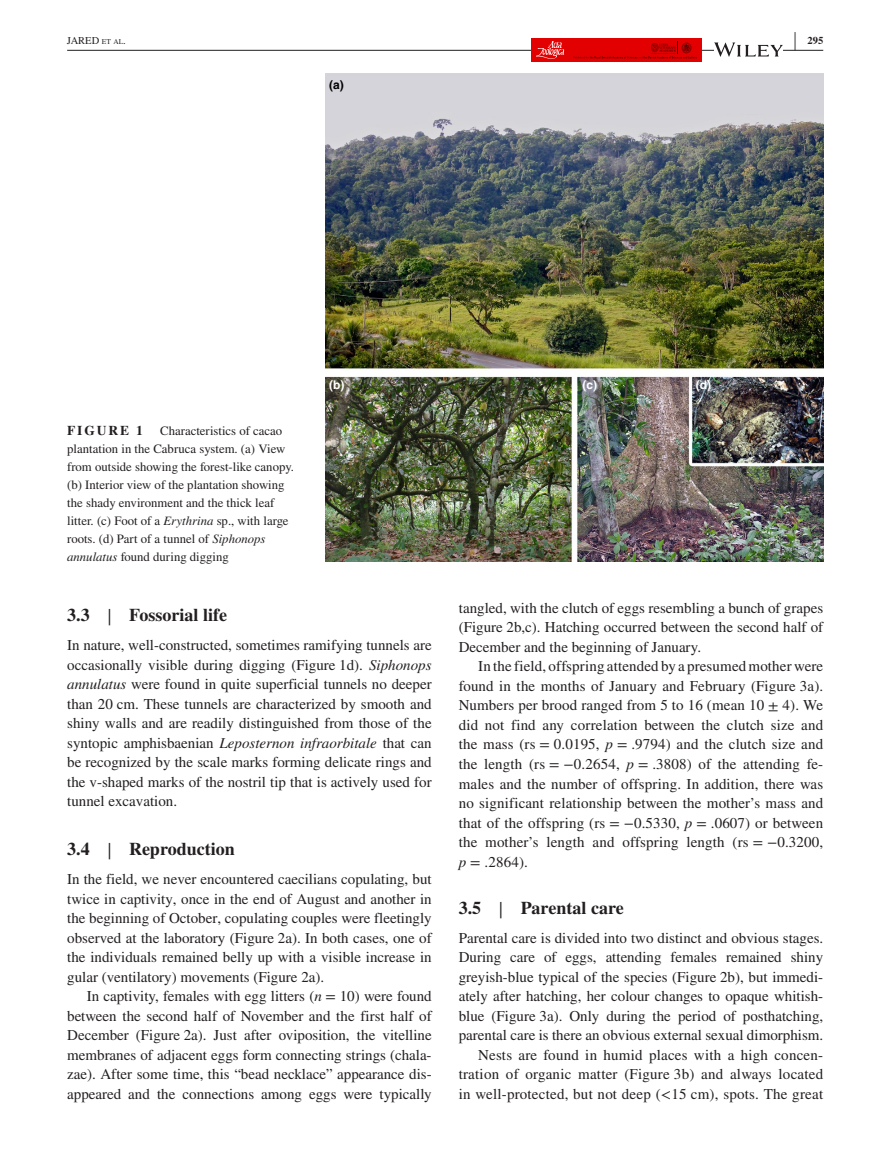
<style>
.page{position:relative;width:893px;height:1174px;background:#fff}
.page>*{position:absolute;margin:0;border:0;box-sizing:border-box;transform-origin:0 0}
.t1{font:700 25.95px "STIX";color:#231f20;scale:.36 1}
.t2{font:700 18px "STIX";color:#231f20}
.t3{font:15px/19.5px "STIX";color:#231f20;text-align:justify}
.t4{font:700 13.5px "STIX";letter-spacing:.14em;color:#231f20}
.t5{font:12.75px/18px "STIX";color:#231f20}
.t6{font:700 12px "Helvetica";color:#fff}
.t7{font:700 12px "Helvetica";color:#000}
.t8{font:10.5px "STIX";color:#231f20}
.t9{font:700 10.5px "STIX";color:#231f20}
.s1{font-size:7.35px}
.s2{font-style:italic}
.s3{font-weight:400;font-size:23.7px}
</style>
<div class="page">
<hr style="left:67px;top:50px;width:756px;height:1px;background:#231f20">
<div style="left:532px;top:38px;width:170px;height:24px;background:#e30000"></div>
<svg style="left:536px;top:41px;width:28px;height:18px"></svg>
<svg style="left:573px;top:42px;width:124px;height:17px"></svg>
<svg style="left:714px;top:42px;width:69px;height:15px"></svg>
<img style="left:326px;top:73px;width:497px;height:488px">
<h1 class="t1" style="left:794px;top:26px;width:7px">|</h1>
<p class="t8" style="left:67px;top:33px;width:60px">JARED <span class="s1">et al</span>.</p>
<p class="t9" style="left:807px;top:34px;width:17px">295</p>
<p class="t7" style="left:329px;top:78px;width:16px">(a)</p>
<p class="t4" style="left:67px;top:422px;width:77px">FIGURE 1</p>
<p class="t5" style="left:67px;top:423px;width:228px;text-indent:93px">Characteristics of cacao plantation in the Cabruca system. (a) View from outside showing the forest-like canopy. (b) Interior view of the plantation showing the shady environment and the thick leaf litter. (c) Foot of a <span class="s2">Erythrina</span> sp., with large roots. (d) Part of a tunnel of <span class="s2">Siphonops annulatus</span> found during digging</p>
<p class="t6" style="left:329px;top:377px;width:17px">(b)</p>
<p class="t6" style="left:583px;top:377px;width:16px">(c)</p>
<p class="t6" style="left:696px;top:377px;width:17px">(d)</p>
<p class="t2" style="left:67px;top:604px;width:161px">3.3 <span class="s3">|</span> Fossorial life</p>
<p class="t3" style="left:67px;top:636px;width:366px">In nature, well-constructed, sometimes ramifying tunnels are occasionally visible during digging (Figure 1d). <span class="s2">Siphonops annulatus</span> were found in quite superficial tunnels no deeper than 20 cm. These tunnels are characterized by smooth and shiny walls and are readily distinguished from those of the syntopic amphisbaenian <span class="s2">Leposternon infraorbitale</span> that can be recognized by the scale marks forming delicate rings and the v-shaped marks of the nostril tip that is actively used for tunnel excavation.</p>
<p class="t2" style="left:67px;top:838px;width:169px">3.4 <span class="s3">|</span> Reproduction</p>
<p class="t3" style="left:67px;top:870px;width:366px">In the field, we never encountered caecilians copulating, but twice in captivity, once in the end of August and another in the beginning of October, copulating couples were fleetingly observed at the laboratory (Figure 2a). In both cases, one of the individuals remained belly up with a visible increase in gular (ventilatory) movements (Figure 2a).</p>
<p class="t3" style="left:67px;top:987px;width:366px;text-indent:20px">In captivity, females with egg litters (<span class="s2">n</span> = 10) were found between the second half of November and the first half of December (Figure 2a). Just after oviposition, the vitelline membranes of adjacent eggs form connecting strings (chala&shy;zae). After some time, this “bead necklace” appearance dis&shy;appeared and the connections among eggs were typically</p>
<p class="t3" style="left:459px;top:599px;width:366px">tangled, with the clutch of eggs resembling a bunch of grapes (Figure 2b,c). Hatching occurred between the second half of December and the beginning of January.</p>
<p class="t3" style="left:459px;top:657px;width:366px;text-indent:20px">In the field, offspring attended by a presumed mother were found in the months of January and February (Figure 3a).<br>Numbers per brood ranged from 5 to 16 (mean 10 ± 4). We did not find any correlation between the clutch size and the mass (rs = 0.0195, <span class="s2">p</span> = .9794) and the clutch size and the length (rs = −0.2654, <span class="s2">p</span> = .3808) of the attending fe&shy;males and the number of offspring. In addition, there was no significant relationship between the mother’s mass and that of the offspring (rs = −0.5330, <span class="s2">p</span> = .0607) or between the mother’s length and offspring length (rs = −0.3200, <span class="s2">p</span> = .2864).</p>
<p class="t2" style="left:459px;top:897px;width:167px">3.5 <span class="s3">|</span> Parental care</p>
<p class="t3" style="left:459px;top:929px;width:366px;text-align:right">Parental care is divided into two distinct and obvious stages.<br>During care of eggs, attending females remained shiny greyish-blue typical of the species (Figure 2b), but immedi&shy;ately after hatching, her colour changes to opaque whitish&shy;blue (Figure 3a). Only during the period of posthatching, parental care is there an obvious external sexual dimorphism.<br>Nests are found in humid places with a high concen&shy;tration of organic matter (Figure 3b) and always located in well-protected, but not deep (&lt;15 cm), spots. The great</p>
</div>
